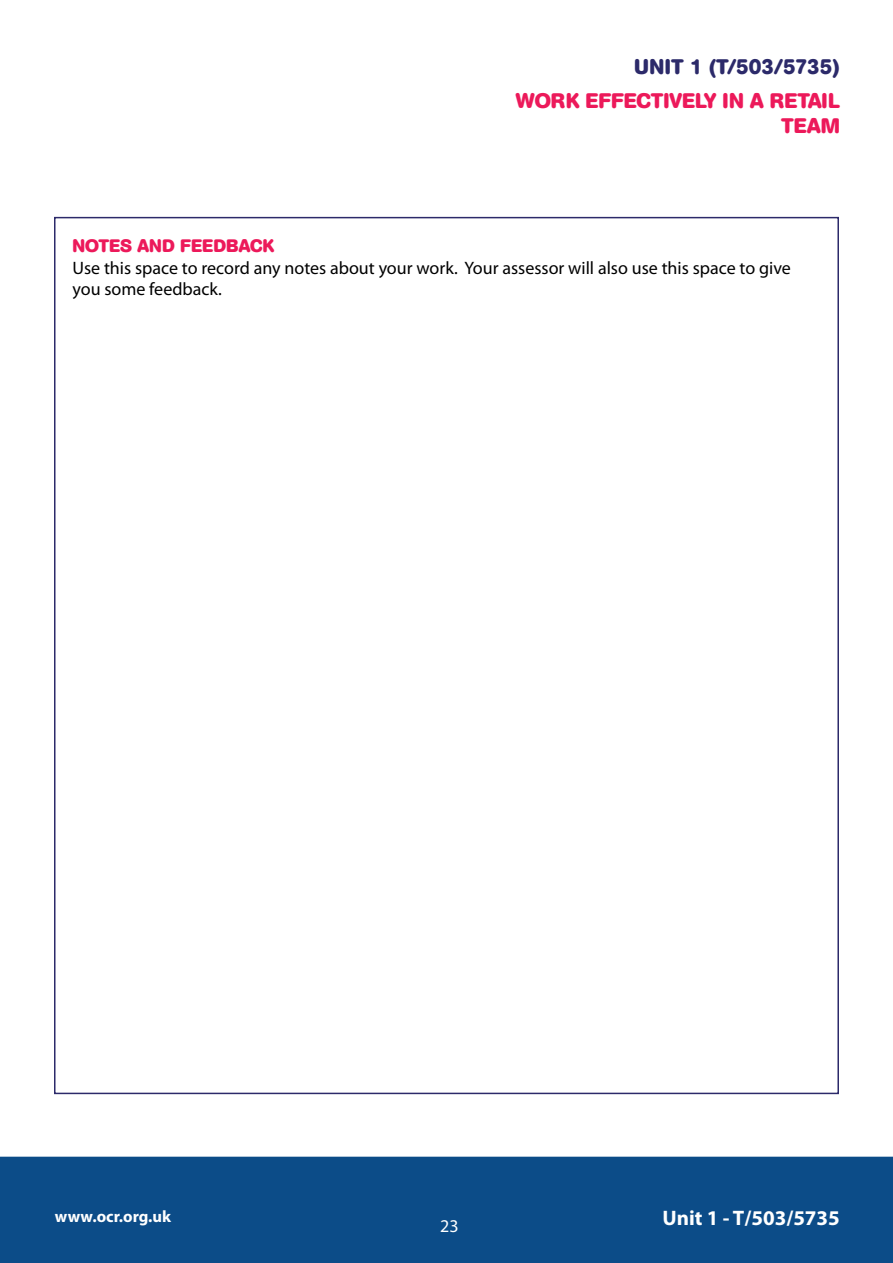
<style>
.page{position:relative;width:893px;height:1263px;background:#fff}
.page>*{position:absolute;margin:0;border:0;box-sizing:border-box;transform-origin:0 0}
.t1{font:700 21px/25.2px "AG Book Rounded";color:#ec195a;text-align:right}
.t2{font:700 21px "AG Book Rounded";color:#2c2a6a}
.t3{font:700 21px "Myriad Pro";color:#fff}
.t4{font:18px/21.6px "Myriad Pro";color:#000}
.t5{font:700 18px "AG Book Rounded";color:#ec195a}
.t6{font:18px "Myriad Pro";color:#fff}
.t7{font:700 16.5px "Myriad Pro";color:#fff}
</style>
<div class="page">
<div style="left:0;top:1157px;width:893px;height:106px;background:#0c4c88"></div>
<p class="t2" style="left:634px;top:54px;width:28px">UNIT</p>
<p class="t2" style="left:690px;top:54px;width:152px">1 (T/503/5735)</p>
<p class="t1" style="left:516px;top:89px;width:326px">WORK EFFECTIVELY IN A RETAIL<br>TEAM</p>
<p class="t5" style="left:73px;top:235px;width:26px">NOTES</p>
<p class="t5" style="left:137px;top:235px;width:14px">AND</p>
<p class="t5" style="left:180px;top:235px;width:24px">FEEDBACK</p>
<p class="t4" style="left:73px;top:257px;width:720px">Use this space to record any notes about your work. Your assessor will also use this space to give you some feedback.</p>
<p class="t7" style="left:55px;top:1205px;width:118px">www.ocr.org.uk</p>
<p class="t3" style="left:662px;top:1204px;width:179px">Unit 1 - T/503/5735</p>
<p class="t6" style="left:440px;top:1215px;width:20px">23</p>
</div>
